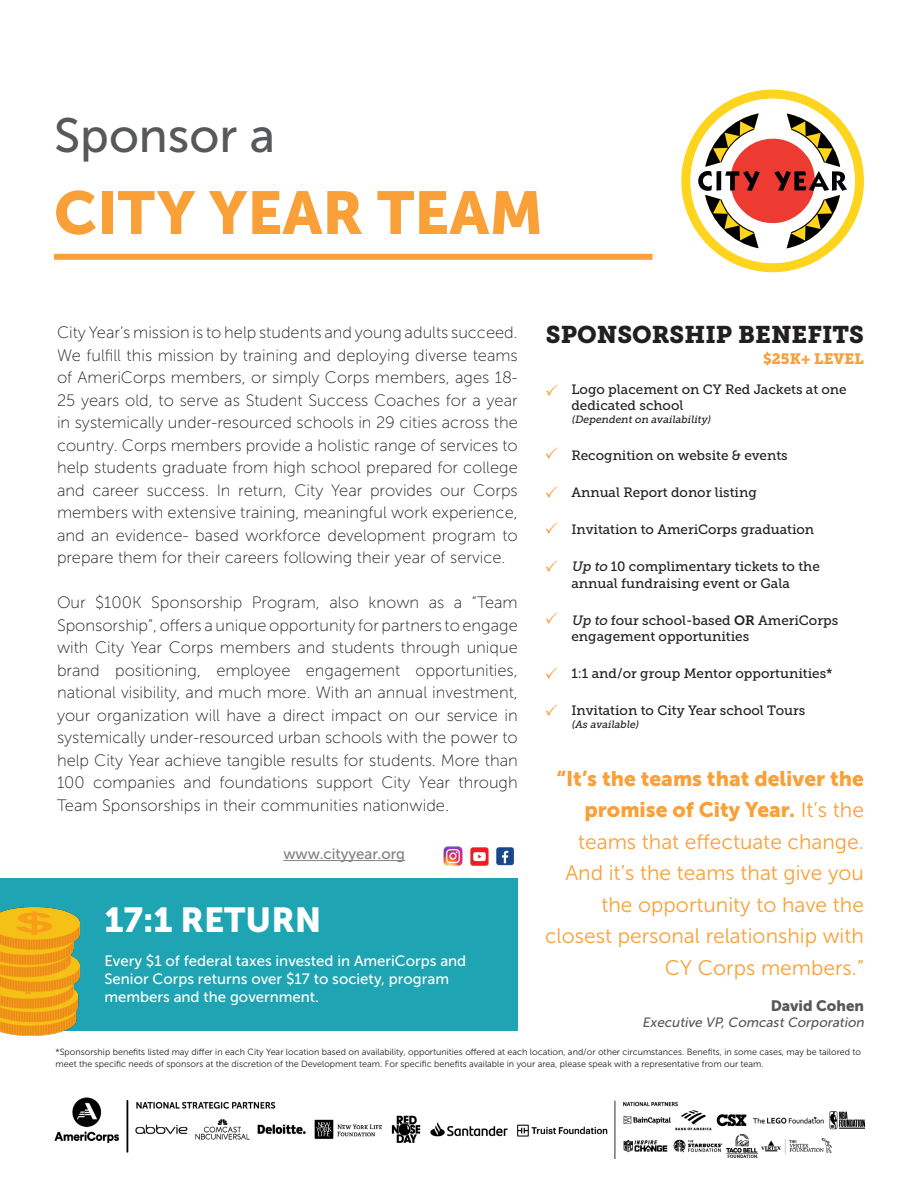
<style>
.page{position:relative;width:918px;height:1188px;background:#fff}
.page>*{position:absolute;margin:0;border:0;box-sizing:border-box;transform-origin:0 0}
.t1{font:60px "Museo Sans 900";color:#f9a038}
.t2{font:48px "Museo Sans 500";color:#57585a}
.t3{font:34.5px "Museo Sans 900";color:#fff}
.t4{font:24px "Museo Slab 900";color:#231f20}
.t5{font:21px/31.5px "Museo Sans 300";color:#f9a038;text-align:right}
.t6{font:16.5px/22.5px "Museo Sans 100";color:#231f20;text-align:justify}
.t7{font:15px/18px "Museo Sans 500";color:#fff}
.t8{font:15px "Museo Sans 500";color:#808285}
.t9{font:15px "Museo Slab 900";color:#f9a038}
.t10{font:15px "Museo Sans 900";color:#57585a}
.t11{font:13.5px/16.2px "Museo Slab 500";color:#231f20}
.t12{font:italic 13.5px "Museo Sans 500";color:#57585a}
.t13{font:italic 10.5px "Museo Slab 500";color:#231f20}
.t14{font:9px/12px "Museo Sans 300";color:#231f20}
.s1{font-style:italic}
.s2{font-family:"Museo Slab 700"}
.s3{font-family:"Museo Sans 900"}
</style>
<div class="page">
<img style="left:54px;top:1098px;width:810px;height:60px">
<div style="left:1px;top:878px;width:517px;height:152px;background:#1ea4b2"></div>
<div style="left:54px;top:254px;width:598px;height:6px;background:#f9a038"></div>
<svg style="left:681px;top:90px;width:183px;height:182px"></svg>
<hr style="left:283px;top:860px;width:122px;height:1px;background:#808285">
<img style="left:443px;top:846px;width:71px;height:20px">
<img style="left:0;top:878px;width:113px;height:158px">
<p class="t2" style="left:54px;top:109px;width:223px">Sponsor a</p>
<p class="t1" style="left:54px;top:179px;width:491px">CITY YEAR TEAM</p>
<p class="t6" style="left:57px;top:322px;width:462px">City Year’s mission is to help students and young adults succeed.<br>We fulfill this mission by training and deploying diverse teams of AmeriCorps members, or simply Corps members, ages 18- 25 years old, to serve as Student Success Coaches for a year in systemically under-resourced schools in 29 cities across the country. Corps members provide a holistic range of services to help students graduate from high school prepared for college and career success. In return, City Year provides our Corps members with extensive training, meaningful work experience, and an evidence- based workforce development program to prepare them for their careers following their year of service.</p>
<p class="t6" style="left:57px;top:592px;width:462px">Our $100K Sponsorship Program, also known as a “Team Sponsorship”, offers a unique opportunity for partners to engage with City Year Corps members and students through unique brand positioning, employee engagement opportunities, national visibility, and much more. With an annual investment, your organization will have a direct impact on our service in systemically under-resourced urban schools with the power to help City Year achieve tangible results for students. More than 100 companies and foundations support City Year through Team Sponsorships in their communities nationwide.</p>
<p class="t8" style="left:283px;top:846px;width:123px">www.cityyear.org</p>
<p class="t3" style="left:104px;top:900px;width:219px">17:1 RETURN</p>
<p class="t7" style="left:104px;top:952px;width:363px">Every $1 of federal taxes invested in AmeriCorps and<br>Senior Corps returns over $17 to society, program members and the government.</p>
<p class="t4" style="left:546px;top:320px;width:320px">SPONSORSHIP BENEFITS</p>
<p class="t9" style="left:763px;top:350px;width:102px">$25K+ LEVEL</p>
<p class="t11" style="left:572px;top:381px;width:277px">Logo placement on CY Red Jackets at one dedicated school</p>
<p class="t13" style="left:572px;top:413px;width:143px">(Dependenton availability)</p>
<p class="t11" style="left:572px;top:447px;width:218px">Recognition on website &amp; events</p>
<p class="t11" style="left:572px;top:484px;width:187px">Annual Report donor listing</p>
<p class="t11" style="left:572px;top:522px;width:244px">Invitation to AmeriCorps graduation</p>
<p class="t11" style="left:572px;top:559px;width:250px"><span class="s1">Up to</span> 10 complimentary tickets to the annual fundraising event or Gala</p>
<p class="t11" style="left:572px;top:612px;width:268px"><span class="s1">Up to</span> four school-based <span class="s2">OR</span> AmeriCorps engagement opportunities</p>
<p class="t11" style="left:572px;top:666px;width:263px">1:1 and/or group Mentor opportunities*</p>
<p class="t11" style="left:572px;top:703px;width:235px">Invitation to City Year school Tours</p>
<p class="t13" style="left:572px;top:719px;width:71px">(As available)</p>
<p class="t5" style="left:545px;top:763px;width:320px"><span class="s3">“It’s the teams that deliver the promise of City Year.</span> It’s the teams that effectuate change.<br>And it’s the teams that give you the opportunity to have the closest personal relationship with<br>CY Corps members.”</p>
<p class="t10" style="left:771px;top:997px;width:95px">David Cohen</p>
<p class="t12" style="left:642px;top:1015px;width:226px">Executive VP, Comcast Corporation</p>
<p class="t14" style="left:56px;top:1046px;width:807px">*Sponsorship benefits listed may differ in each City Year location based on availability, opportunities offered at each location, and/or other circumstances. Benefits, in some cases, may be tailored to meet the specific needs of sponsors at the discretion of the Development team. For specific benefits available in your area, please speak with a representative from our team.</p>
</div>
